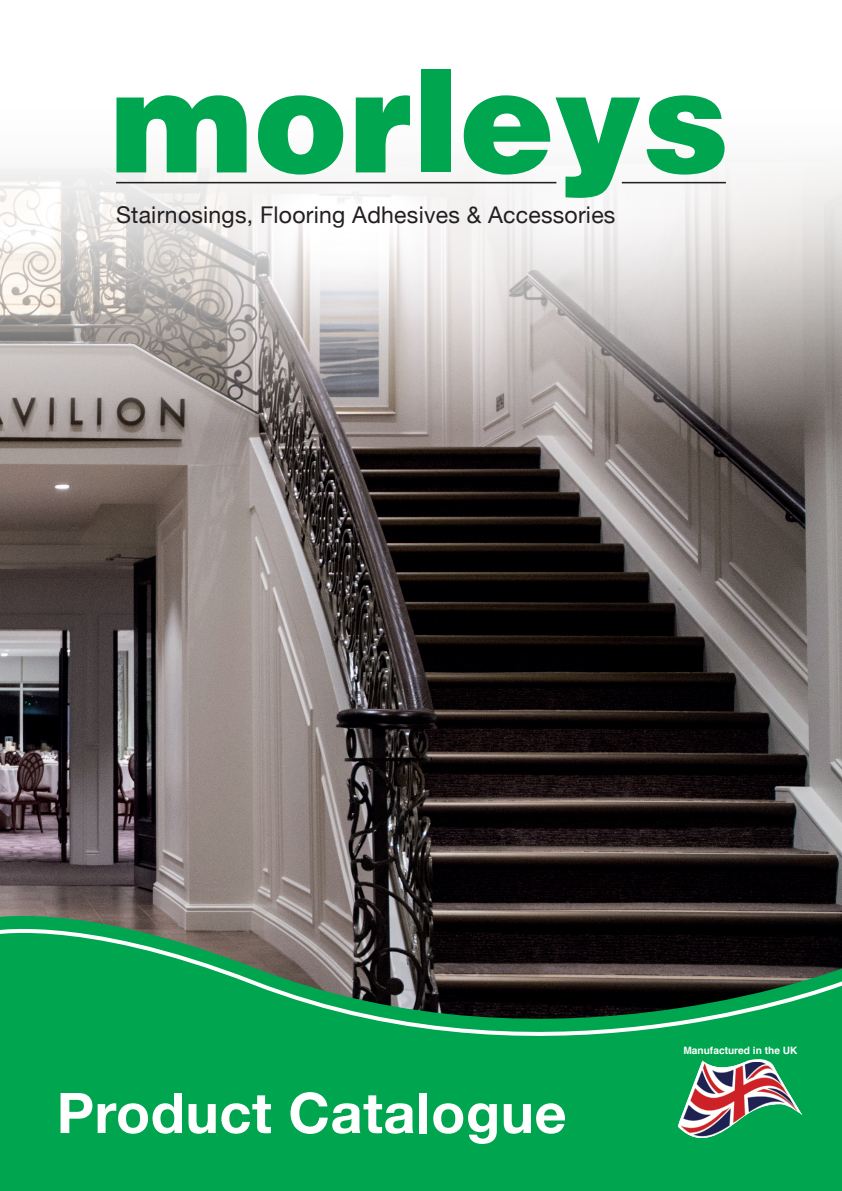
<style>
.page{position:relative;width:842px;height:1191px;background:#fff}
.page>*{position:absolute;margin:0;border:0;box-sizing:border-box;transform-origin:0 0}
.t1{font:700 56px "Helvetica Neue";letter-spacing:.01em;color:#fff}
.t2{font:23px "Helvetica Neue";letter-spacing:.01em;color:#231f20}
.t3{font:700 10.2px "Helvetica";color:#fff}
</style>
<div class="page">
<img style="left:0;top:90px;width:842px;height:810px">
<svg style="left:116px;top:95px;width:131px;height:77px"></svg>
<svg style="left:258px;top:95px;width:85px;height:80px"></svg>
<svg style="left:356px;top:95px;width:54px;height:77px"></svg>
<div style="left:421px;top:69px;width:29px;height:103px;background:#00a54f"></div>
<svg style="left:464px;top:95px;width:176px;height:103px"></svg>
<svg style="left:647px;top:95px;width:77px;height:80px"></svg>
<hr style="left:116px;top:182px;width:440px;height:1px;background:#231f20">
<hr style="left:622px;top:182px;width:104px;height:1px;background:#231f20">
<svg style="left:0;top:900px;width:842px;height:14px;background:#6e625f"></svg>
<svg style="left:0;top:914px;width:842px;height:277px;background:#128849"></svg>
<div style="left:678px;top:1054px;width:124px;height:95px;background:#00a54f"></div>
<img style="left:678px;top:1062px;width:124px;height:78px">
<p class="t2" style="left:116px;top:198px;width:501px">Stairnosings, Flooring Adhesives &amp; Accessories</p>
<h1 class="t1" style="left:57px;top:1069px;width:511px">Product Catalogue</h1>
<p class="t3" style="left:683px;top:1043px;width:116px">Manufactured in the UK</p>
</div>
